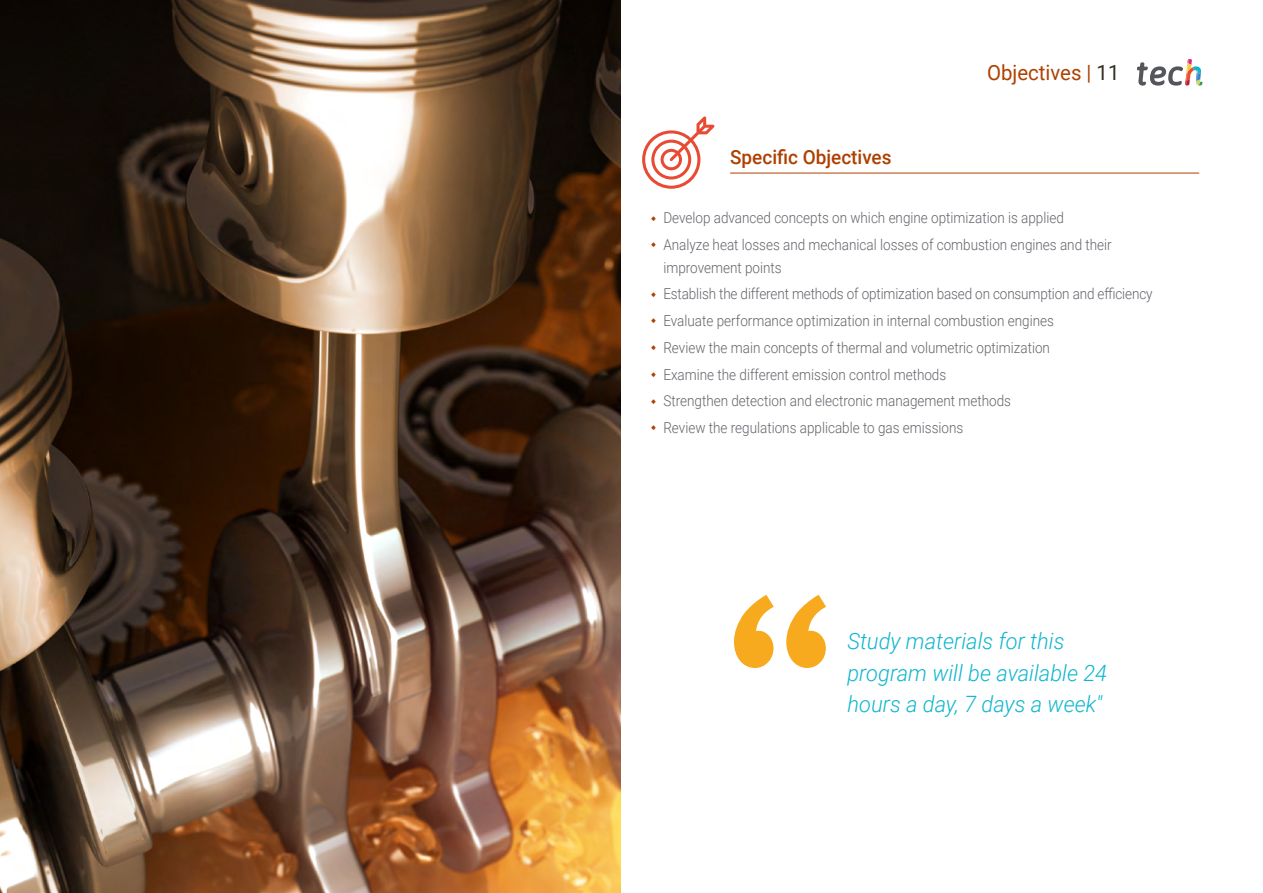
<style>
.page{position:relative;width:1263px;height:893px;background:#fff}
.page>*{position:absolute;margin:0;border:0;box-sizing:border-box;transform-origin:0 0}
.t1{font:italic 300 22.5px/31.5px "Roboto";color:#0fb6cf}
.t2{font:21px "Roboto";color:#ae4000}
.t3{font:500 19.5px "Roboto";color:#ae4000}
.t4{font:300 15px/26.7px "Roboto";color:#61646a;scale:.9 1}
.s1{color:#312e20}
</style>
<div class="page">
<hr style="left:730px;top:173px;width:469px;height:1px;background:#ae4000">
<svg style="left:642px;top:116px;width:72px;height:73px"></svg>
<img style="left:0;top:0;width:621px;height:893px">
<svg style="left:734px;top:595px;width:92px;height:73px"></svg>
<svg style="left:1137px;top:59px;width:65px;height:27px"></svg>
<h3 class="t3" style="left:730px;top:144px;width:163px">Specific Objectives</h3>
<h2 class="t2" style="left:987px;top:57px;width:134px">Objectives | <span class="s1">11</span></h2>
<p class="t4" style="left:663px;top:204px;width:500px">Develop advanced concepts on which engine optimization is applied<br>Analyze heat losses and mechanical losses of combustion engines and their</p>
<p class="t4" style="left:663px;top:253px;width:545px">improvement points<br>Establish the different methods of optimization based on consumption and efficiency Evaluate performance optimization in internal combustion engines<br>Review the main concepts of thermal and volumetric optimization<br>Examine the different emission control methods<br>Strengthen detection and electronic management methods<br>Review the regulations applicable to gas emissions</p>
<h1 class="t1" style="left:847px;top:625px;width:261px">Study materials for this program will be available 24 hours a day, 7 days a week"</h1>
</div>
